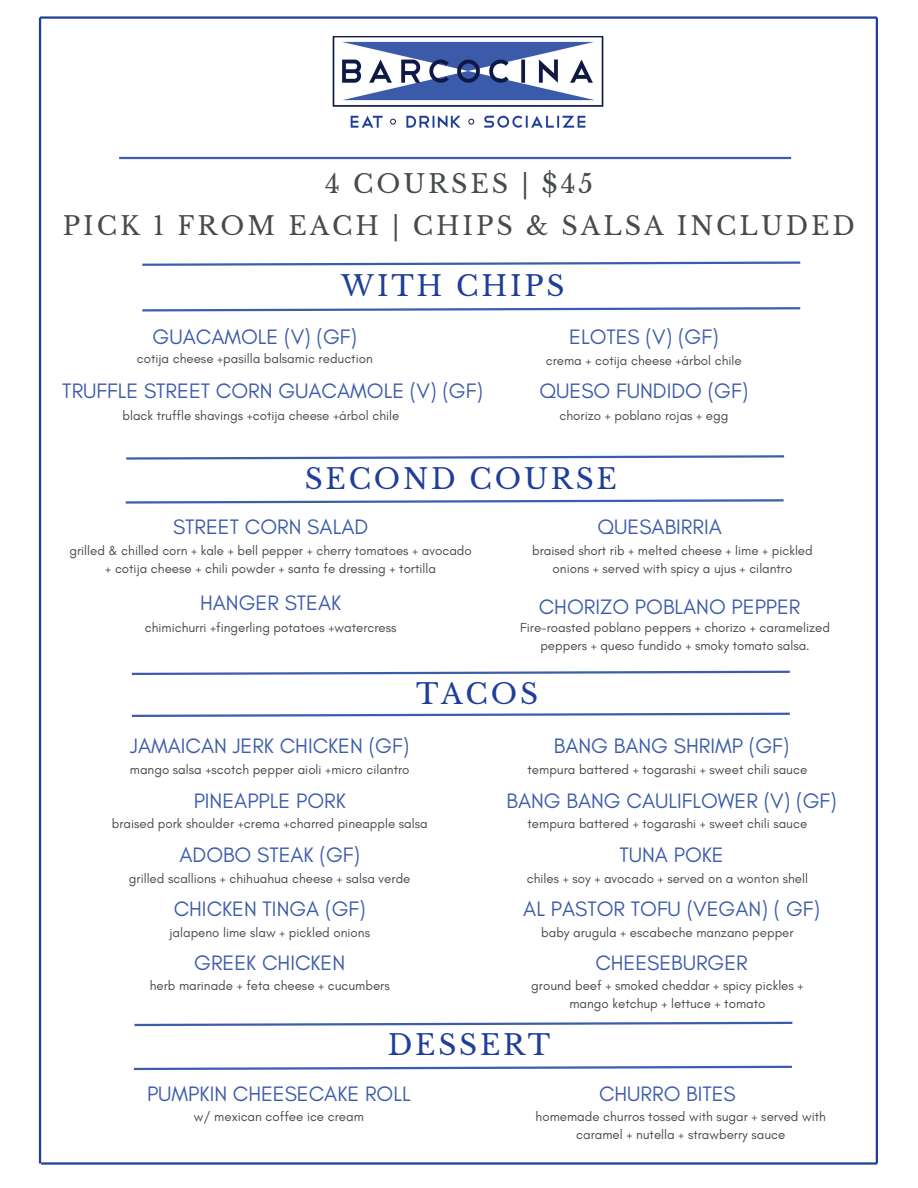
<style>
.page{position:relative;width:918px;height:1188px;background:#fff}
.page>*{position:absolute;margin:0;border:0;box-sizing:border-box;transform-origin:0 0}
.t1{font:27.9px "Libre Baskerville";letter-spacing:.1em;color:#1f3e99}
.t2{font:25.35px "Libre Baskerville";letter-spacing:.115em;color:#474b4e}
.t3{font:21.3px "Glacial Indifference";color:#3d5daa}
.t4{font:13.35px/18px "Glacial Indifference";color:#474b4e;text-align:center}
</style>
<div class="page">
<hr style="left:40px;top:16px;width:837px;height:3px;background:#1f3e99">
<hr style="left:39px;top:18px;width:2px;height:1146px;background:#1f3e99">
<hr style="left:41px;top:1162px;width:836px;height:3px;background:#1f3e99">
<hr style="left:876px;top:18px;width:2px;height:1146px;background:#1f3e99">
<hr style="left:119px;top:157px;width:672px;height:2px;background:#3d5daa">
<svg style="left:126px;top:455px;width:659px;height:5px"></svg>
<svg style="left:125px;top:499px;width:659px;height:5px"></svg>
<svg style="left:142px;top:261px;width:659px;height:5px"></svg>
<svg style="left:142px;top:307px;width:659px;height:5px"></svg>
<svg style="left:131px;top:670px;width:659px;height:5px"></svg>
<svg style="left:131px;top:712px;width:659px;height:5px"></svg>
<svg style="left:134px;top:1021px;width:659px;height:6px"></svg>
<svg style="left:134px;top:1065px;width:658px;height:6px"></svg>
<img style="left:332px;top:37px;width:271px;height:91px">
<h2 class="t2" style="left:325px;top:168px;width:269px">4 COURSES | $45</h2>
<p class="t2" style="left:63px;top:210px;width:794px">PICK 1 FROM EACH | CHIPS &amp; SALSA INCLUDED</p>
<p class="t1" style="left:341px;top:269px;width:225px">WITH CHIPS</p>
<p class="t3" style="left:153px;top:324px;width:206px">GUACAMOLE (V) (GF)</p>
<p class="t4" style="left:137px;top:350px;width:237px">cotija cheese +pasilla balsamic reduction</p>
<p class="t3" style="left:569px;top:324px;width:151px">ELOTES (V) (GF)</p>
<h1 class="t4" style="left:546px;top:351px;width:197px">crema + cotija cheese +árbol chile</h1>
<h2 class="t3" style="left:62px;top:378px;width:422px">TRUFFLE STREET CORN GUACAMOLE (V) (GF)</h2>
<h2 class="t3" style="left:540px;top:378px;width:210px">QUESO FUNDIDO (GF)</h2>
<p class="t4" style="left:560px;top:406px;width:170px">chorizo + poblano rojas + egg</p>
<h1 class="t4" style="left:123px;top:406px;width:278px">black truffle shavings +cotija cheese +árbol chile</h1>
<p class="t1" style="left:305px;top:462px;width:314px">SECOND COURSE</p>
<h2 class="t3" style="left:173px;top:514px;width:197px">STREET CORN SALAD</h2>
<h2 class="t4" style="left:69px;top:541px;width:404px">grilled &amp; chilled corn + kale + bell pepper + cherry tomatoes + avocado + cotija cheese + chili powder + santa fe dressing + tortilla</h2>
<p class="t3" style="left:598px;top:514px;width:126px">QUESABIRRIA</p>
<p class="t4" style="left:532px;top:541px;width:282px">braised short rib + melted cheese + lime + pickled onions + served with spicy a ujus + cilantro</p>
<p class="t3" style="left:200px;top:589px;width:143px">HANGER STEAK</p>
<h1 class="t3" style="left:539px;top:594px;width:263px">CHORIZO POBLANO PEPPER</h1>
<h1 class="t4" style="left:145px;top:618px;width:253px">chimichurri +fingerling potatoes +watercress</h1>
<p class="t4" style="left:520px;top:618px;width:311px">Fire-roasted poblano peppers + chorizo + caramelized peppers + queso fundido + smoky tomato salsa.</p>
<p class="t1" style="left:416px;top:677px;width:124px">TACOS</p>
<p class="t3" style="left:130px;top:733px;width:281px">JAMAICAN JERK CHICKEN (GF)</p>
<h2 class="t4" style="left:130px;top:760px;width:281px">mango salsa +scotch pepper aioli +micro cilantro</h2>
<p class="t3" style="left:194px;top:787px;width:154px">PINEAPPLE PORK</p>
<h2 class="t4" style="left:112px;top:815px;width:317px">braised pork shoulder +crema +charred pineapple salsa</h2>
<p class="t3" style="left:179px;top:842px;width:182px">ADOBO STEAK (GF)</p>
<p class="t4" style="left:129px;top:869px;width:283px">grilled scallions + chihuahua cheese + salsa verde</p>
<h2 class="t3" style="left:174px;top:896px;width:194px">CHICKEN TINGA (GF)</h2>
<h2 class="t4" style="left:169px;top:923px;width:202px">jalapeno lime slaw + pickled onions</h2>
<h2 class="t3" style="left:554px;top:733px;width:237px">BANG BANG SHRIMP (GF)</h2>
<p class="t4" style="left:528px;top:760px;width:281px">tempura battered + togarashi + sweet chili sauce</p>
<h2 class="t3" style="left:507px;top:787px;width:332px">BANG BANG CAULIFLOWER (V) (GF)</h2>
<p class="t4" style="left:528px;top:815px;width:281px">tempura battered + togarashi + sweet chili sauce</p>
<h1 class="t3" style="left:619px;top:842px;width:106px">TUNA POKE</h1>
<p class="t4" style="left:527px;top:869px;width:283px">chiles + soy + avocado + served on a wonton shell</p>
<p class="t3" style="left:523px;top:896px;width:298px">AL PASTOR TOFU (VEGAN) ( GF)</p>
<p class="t4" style="left:541px;top:923px;width:254px">baby arugula + escabeche manzano pepper</p>
<h2 class="t3" style="left:194px;top:949px;width:152px">GREEK CHICKEN</h2>
<h2 class="t4" style="left:150px;top:977px;width:242px">herb marinade + feta cheese + cucumbers</h2>
<p class="t3" style="left:595px;top:949px;width:154px">CHEESEBURGER</p>
<p class="t4" style="left:531px;top:977px;width:274px">ground beef + smoked cheddar + spicy pickles + mango ketchup + lettuce + tomato</p>
<h2 class="t1" style="left:388px;top:1028px;width:164px">DESSERT</h2>
<h2 class="t3" style="left:147px;top:1080px;width:265px">PUMPKIN CHEESECAKE ROLL</h2>
<p class="t4" style="left:194px;top:1108px;width:171px">w/ mexican coffee ice cream</p>
<p class="t3" style="left:599px;top:1080px;width:138px">CHURRO BITES</p>
<h2 class="t4" style="left:536px;top:1108px;width:292px">homemade churros tossed with sugar + served with caramel + nutella + strawberry sauce</h2>
</div>
